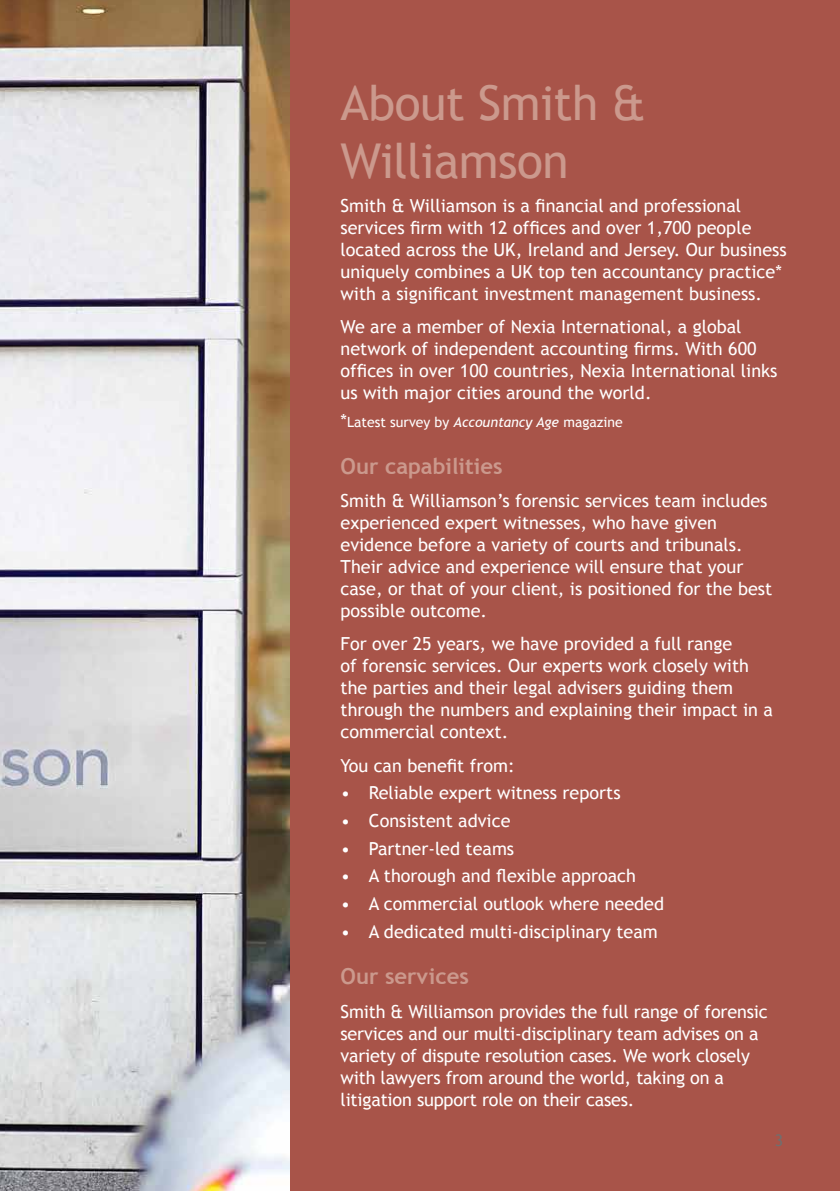
<style>
.page{position:relative;width:840px;height:1191px;background:#fff}
.page>*{position:absolute;margin:0;border:0;box-sizing:border-box;transform-origin:0 0}
.t1{font:48px/57.6px "Trebuchet MS";letter-spacing:-.01em;color:#cb998d}
.t2{font:700 22px "Trebuchet MS";color:#cb998d}
.t3{font:18px/22px "Trebuchet MS";color:#fff}
.t4{font:16px "Trebuchet MS";color:#706f6f}
.t5{font:14px "Trebuchet MS";color:#fff}
.s1{font-size:18px}
.s2{font-style:italic}
</style>
<div class="page">
<div style="left:289px;top:0;width:550px;height:1191px;background:#a85449"></div>
<img style="left:0;top:0;width:289px;height:1191px">
<h1 class="t1" style="left:340px;top:75px;width:306px">About Smith &amp;<br>Williamson</h1>
<p class="t3" style="left:340px;top:195px;width:447px">Smith &amp; Williamson is a financial and professional services firm with 12 offices and over 1,700 people located across the UK, Ireland and Jersey. Our business uniquely combines a UK top ten accountancy practice* with a significant investment management business.</p>
<p class="t3" style="left:340px;top:316px;width:438px">We are a member of Nexia International, a global network of independent accounting firms. With 600 offices in over 100 countries, Nexia International links us with major cities around the world.</p>
<p class="t5" style="left:340px;top:414px;width:283px"><span class="s1">*</span>Latest survey by <span class="s2">Accountancy Age</span> magazine</p>
<p class="t2" style="left:340px;top:452px;width:163px">Our capabilities</p>
<p class="t3" style="left:340px;top:490px;width:433px">Smith &amp; Williamson’s forensic services team includes experienced expert witnesses, who have given evidence before a variety of courts and tribunals.<br>Their advice and experience will ensure that your case, or that of your client, is positioned for the best possible outcome.</p>
<p class="t3" style="left:340px;top:633px;width:433px">For over 25 years, we have provided a full range<br>of forensic services. Our experts work closely with the parties and their legal advisers guiding them through the numbers and explaining their impact in a commercial context.</p>
<p class="t3" style="left:340px;top:754px;width:176px">You can benefit from:</p>
<p class="t3" style="left:340px;top:782px;width:281px">• Reliable expert witness reports</p>
<p class="t3" style="left:340px;top:810px;width:171px">• Consistent advice</p>
<p class="t3" style="left:340px;top:837px;width:175px">• Partner-led teams</p>
<p class="t3" style="left:340px;top:865px;width:296px">• A thorough and flexible approach</p>
<p class="t3" style="left:340px;top:893px;width:324px">• A commercial outlook where needed</p>
<p class="t3" style="left:340px;top:920px;width:318px">• A dedicated multi-disciplinary team</p>
<p class="t2" style="left:340px;top:963px;width:130px">Our services</p>
<p class="t3" style="left:340px;top:1000px;width:428px">Smith &amp; Williamson provides the full range of forensic services and our multi-disciplinary team advises on a variety of dispute resolution cases. We work closely with lawyers from around the world, taking on a litigation support role on their cases.</p>
<p class="t4" style="left:774px;top:1131px;width:10px">3</p>
</div>
